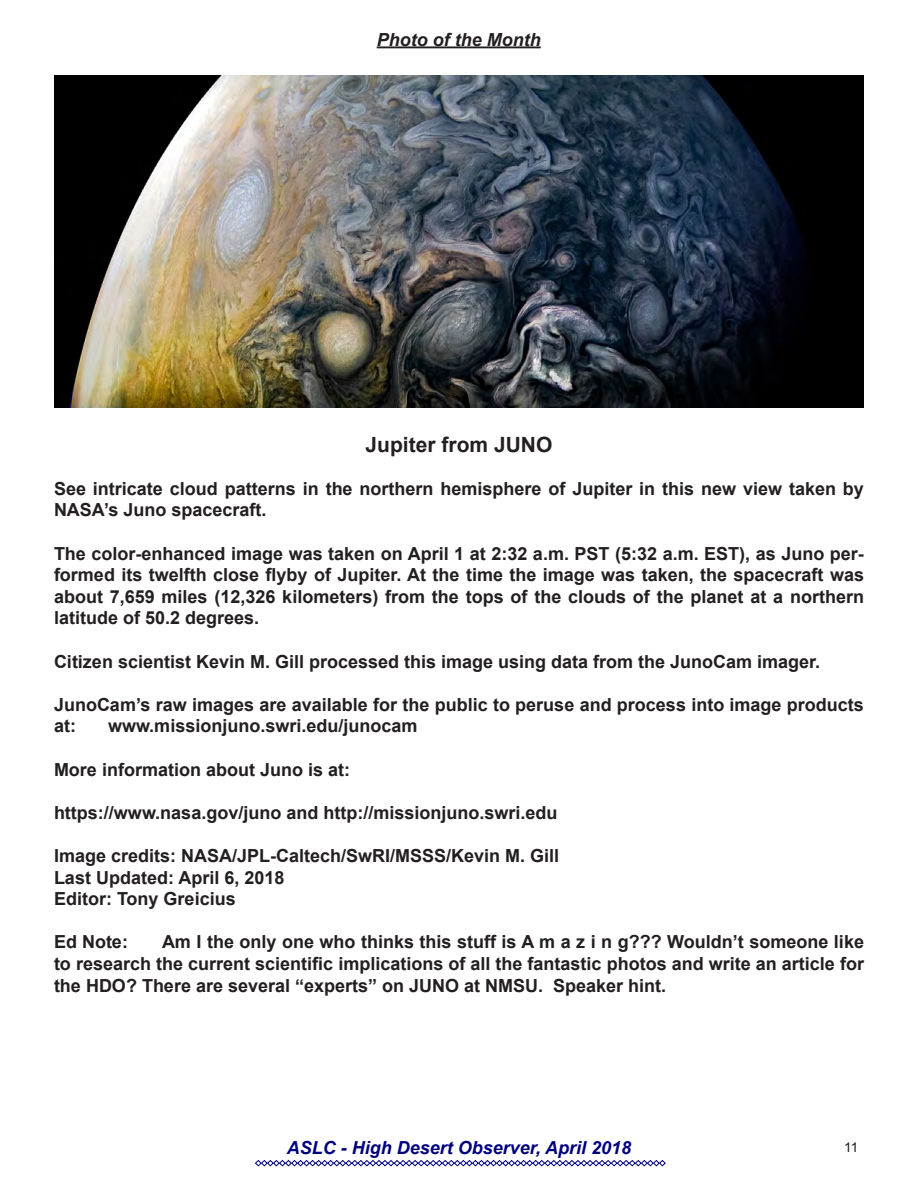
<style>
.page{position:relative;width:918px;height:1188px;background:#fff}
.page>*{position:absolute;margin:0;border:0;box-sizing:border-box;transform-origin:0 0}
.t1{font:700 21px "Arial";color:#231f20}
.t2{font:700 18px/21.6px "Arial";color:#231f20}
.t3{font:italic 700 18px "Arial";color:#000080}
.t4{font:italic 700 18px "Arial";color:#231f20}
.t5{font:13.5px "Arial";color:#231f20}
</style>
<div class="page">
<svg style="left:255px;top:1160px;width:411px;height:7px"></svg>
<hr style="left:377px;top:46px;width:164px;height:2px;background:#231f20">
<img style="left:54px;top:75px;width:810px;height:332px">
<p class="t4" style="left:377px;top:28px;width:165px">Photo of the Month</p>
<p class="t1" style="left:366px;top:430px;width:188px">Jupiter from JUNO</p>
<p class="t2" style="left:54px;top:478px;width:811px">See intricate cloud patterns in the northern hemisphere of Jupiter in this new view taken by<br>NASA’s Juno spacecraft.</p>
<p class="t2" style="left:54px;top:543px;width:812px;text-align:justify">The color-enhanced image was taken on April 1 at 2:32 a.m. PST (5:32 a.m. EST), as Juno per&shy;formed its twelfth close flyby of Jupiter. At the time the image was taken, the spacecraft was about 7,659 miles (12,326 kilometers) from the tops of the clouds of the planet at a northern latitude of 50.2 degrees.</p>
<p class="t2" style="left:54px;top:651px;width:768px">Citizen scientist Kevin M. Gill processed this image using data from the JunoCam imager.</p>
<p class="t2" style="left:54px;top:694px;width:811px">JunoCam’s raw images are available for the public to peruse and process into image products at:</p>
<p class="t2" style="left:108px;top:716px;width:311px">www.missionjuno.swri.edu/junocam</p>
<p class="t2" style="left:54px;top:759px;width:298px">More information about Juno is at:</p>
<p class="t2" style="left:54px;top:802px;width:505px">https://www.nasa.gov/juno and http://missionjuno.swri.edu</p>
<p class="t2" style="left:54px;top:846px;width:507px">Image credits: NASA/JPL-Caltech/SwRI/MSSS/Kevin M. Gill</p>
<p class="t2" style="left:54px;top:867px;width:232px">Last Updated: April 6, 2018</p>
<p class="t2" style="left:54px;top:889px;width:183px">Editor: Tony Greicius</p>
<p class="t2" style="left:54px;top:932px;width:75px">Ed Note:</p>
<p class="t2" style="left:54px;top:932px;width:812px;text-align:justify;text-indent:108px">Am I the only one who thinks this stuff is A m a z i n g??? Wouldn’t someone like to research the current scientific implications of all the fantastic photos and write an article for the HDO? There are several “experts” on JUNO at NMSU. Speaker hint.</p>
<p class="t3" style="left:287px;top:1136px;width:346px">ASLC - High Desert Observer, April 2018</p>
<p class="t5" style="left:844px;top:1139px;width:16px">11</p>
</div>
